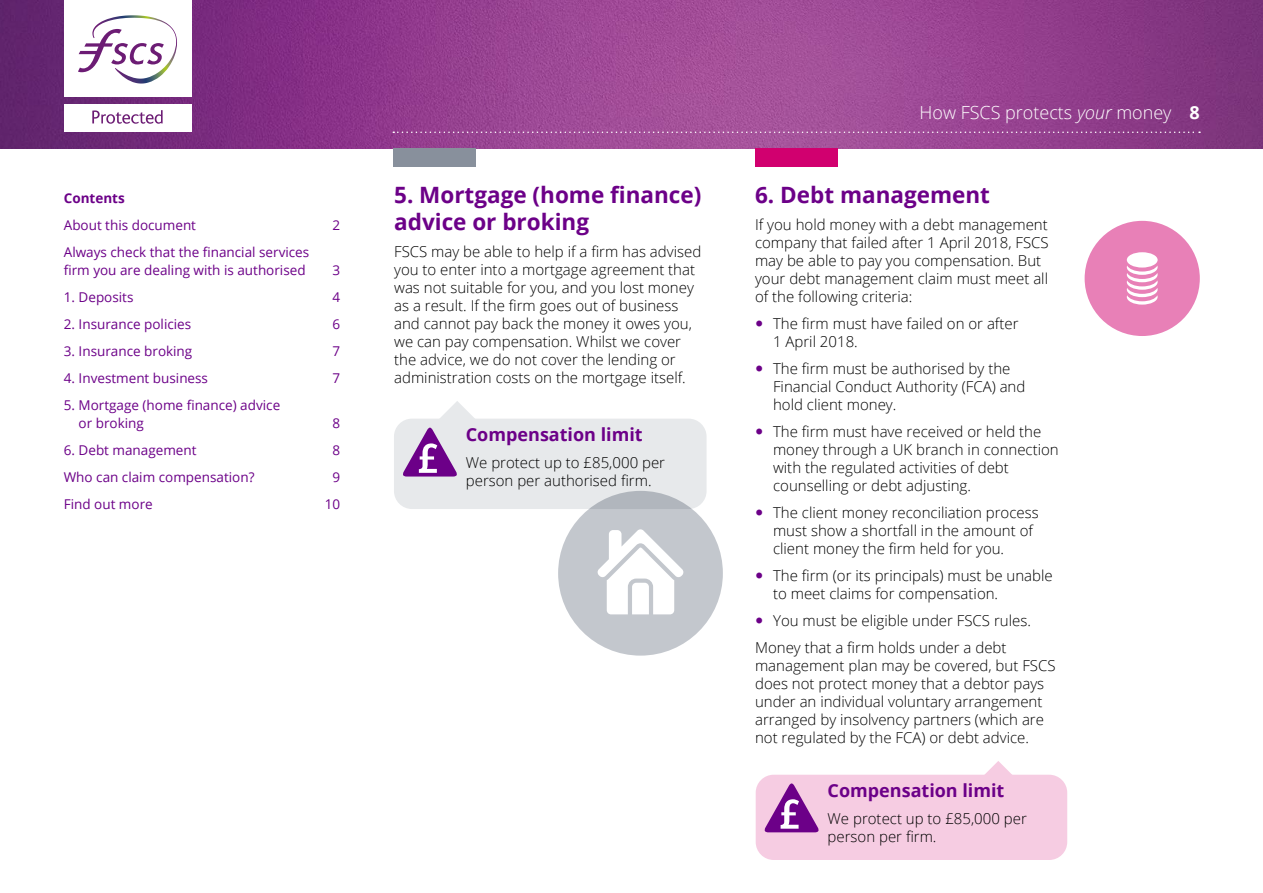
<style>
.page{position:relative;width:1263px;height:893px;background:#fff}
.page>*{position:absolute;margin:0;border:0;box-sizing:border-box;transform-origin:0 0}
.B_Head{font:700 22.5px/27px "Open Sans";color:#6c0088}
.C_Head{font:700 18px "Open Sans";color:#6c0088}
.t1{font:300 18px "Open Sans";color:#fff}
.Text_10_12pt{font:300 15px/18px "Open Sans";color:#000}
.Text_bullet{font:300 15px/18px "Open Sans";color:#000}
.t2{font:13.5px/18px "Open Sans";color:#6c0088}
.t3{font:700 13.5px "Open Sans";color:#6c0088}
.s1{font-style:italic}
.s2{font-weight:700}
</style>
<div class="page">
<img style="left:0;top:0;width:1263px;height:149px">
<div style="left:64px;top:0;width:127px;height:97px;background:#fff"></div>
<div style="left:64px;top:104px;width:127px;height:28px;background:#fff"></div>
<svg style="left:92px;top:110px;width:71px;height:14px"></svg>
<svg style="left:78px;top:15px;width:99px;height:69px"></svg>
<svg style="left:393px;top:132px;width:807px;height:1px"></svg>
<svg style="left:976px;top:761px;width:45px;height:14px"></svg>
<div style="left:756px;top:775px;width:311px;height:85px;background:#f6cce2;border-radius:18px"></div>
<svg style="left:764px;top:783px;width:55px;height:49px"></svg>
<div style="left:755px;top:149px;width:82px;height:18px;background:#d1006f"></div>
<div style="left:394px;top:419px;width:312px;height:90px;background:#e7e9eb;border-radius:18px"></div>
<svg style="left:403px;top:401px;width:73px;height:75px"></svg>
<div style="left:558px;top:491px;width:165px;height:165px;background:linear-gradient(to bottom,#bcc1c7,#c7cbd1);border-radius:50%"></div>
<svg style="left:597px;top:529px;width:87px;height:85px"></svg>
<div style="left:393px;top:149px;width:83px;height:18px;background:#88909c"></div>
<div style="left:1084px;top:221px;width:116px;height:115px;background:#e880b7;border-radius:50%"></div>
<div style="left:1127px;top:252px;width:30px;height:16px;background:#fff;border-radius:50%"></div>
<svg style="left:1127px;top:266px;width:30px;height:39px"></svg>
<p class="t3" style="left:64px;top:188px;width:63px">Contents</p>
<p class="t2" style="left:64px;top:216px;width:134px">About this document</p>
<p class="t2" style="left:332px;top:216px;width:9px">2</p>
<p class="t2" style="left:64px;top:243px;width:247px">Always check that the financial services firm you are dealing with is authorised</p>
<p class="t2" style="left:332px;top:261px;width:9px">3</p>
<p class="t2" style="left:64px;top:288px;width:71px">1. Deposits</p>
<p class="t2" style="left:332px;top:288px;width:9px">4</p>
<p class="t2" style="left:64px;top:315px;width:129px">2. Insurance policies</p>
<p class="t2" style="left:332px;top:315px;width:9px">6</p>
<p class="t2" style="left:64px;top:342px;width:130px">3. Insurance broking</p>
<p class="t2" style="left:332px;top:342px;width:9px">7</p>
<p class="t2" style="left:64px;top:369px;width:146px">4. Investment business</p>
<p class="t2" style="left:332px;top:369px;width:9px">7</p>
<p class="t2" style="left:79px;top:396px;width:203px;text-indent:-15px">5. Mortgage (home finance) advice or broking</p>
<p class="t2" style="left:332px;top:414px;width:9px">8</p>
<p class="t2" style="left:64px;top:441px;width:134px">6. Debt management</p>
<p class="t2" style="left:332px;top:441px;width:9px">8</p>
<p class="t2" style="left:64px;top:468px;width:192px">Who can claim compensation?</p>
<p class="t2" style="left:332px;top:468px;width:9px">9</p>
<p class="t2" style="left:64px;top:495px;width:90px">Find out more</p>
<p class="t2" style="left:325px;top:495px;width:17px">10</p>
<h2 class="B_Head" style="left:394px;top:181px;width:309px">5. Mortgage (home finance) advice or broking</h2>
<p class="Text_10_12pt" style="left:394px;top:242px;width:309px">FSCS may be able to help if a firm has advised you to enter into a mortgage agreement that was not suitable for you, and you lost money as a result. If the firm goes out of business and cannot pay back the money it owes you, we can pay compensation. Whilst we cover the advice, we do not cover the lending or administration costs on the mortgage itself.</p>
<h3 class="C_Head" style="left:466px;top:422px;width:178px">Compensation limit</h3>
<p class="Text_10_12pt" style="left:466px;top:454px;width:201px">We protect up to £85,000 per person per authorised firm.</p>
<p class="t1" style="left:919px;top:100px;width:282px">How FSCS protects <span class="s1">your</span> money <span class="s2">8</span></p>
<h2 class="B_Head" style="left:755px;top:181px;width:236px">6. Debt management</h2>
<p class="Text_10_12pt" style="left:755px;top:215px;width:295px">If you hold money with a debt management company that failed after 1 April 2018, FSCS may be able to pay you compensation. But your debt management claim must meet all of the following criteria:</p>
<p class="Text_bullet" style="left:773px;top:314px;width:247px">The firm must have failed on or after<br>1 April 2018.</p>
<p class="Text_bullet" style="left:773px;top:359px;width:254px">The firm must be authorised by the<br>Financial Conduct Authority (FCA) and hold client money.</p>
<p class="Text_bullet" style="left:773px;top:422px;width:287px">The firm must have received or held the money through a UK branch in connection with the regulated activities of debt counselling or debt adjusting.</p>
<p class="Text_bullet" style="left:773px;top:503px;width:267px">The client money reconciliation process must show a shortfall in the amount of client money the firm held for you.</p>
<p class="Text_bullet" style="left:773px;top:566px;width:281px">The firm (or its principals) must be unable to meet claims for compensation.</p>
<p class="Text_bullet" style="left:773px;top:611px;width:259px">You must be eligible under FSCS rules.</p>
<p class="Text_10_12pt" style="left:755px;top:638px;width:302px">Money that a firm holds under a debt management plan may be covered, but FSCS does not protect money that a debtor pays under an individual voluntary arrangement arranged by insolvency partners (which are not regulated by the FCA) or debt advice.</p>
<h3 class="C_Head" style="left:827px;top:778px;width:178px">Compensation limit</h3>
<p class="Text_10_12pt" style="left:827px;top:810px;width:201px">We protect up to £85,000 per person per firm.</p>
</div>
